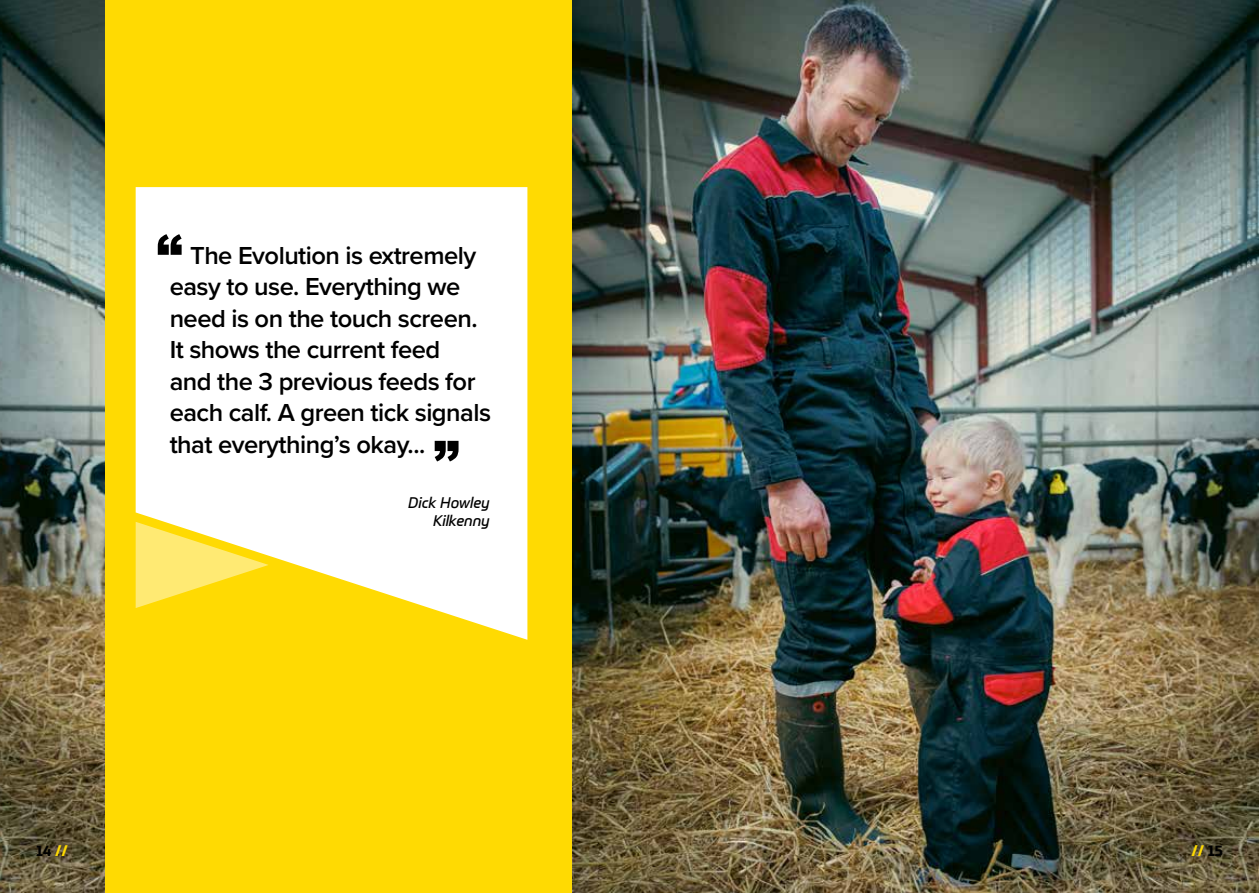
<style>
.page{position:relative;width:1259px;height:893px;background:#ffda02}
.page>*{position:absolute;margin:0;border:0;box-sizing:border-box;transform-origin:0 0}
.t1{font:600 25.5px/31.5px "Proxima Nova";letter-spacing:-.02em;color:#000}
.t2{font:italic 15px/18px "Prometo";color:#000;text-align:right}
.t3{font:700 15px "Prometo";color:#000}
.t4{font:700 15px "Prometo";color:#ffda02}
.s1{color:#ffda02}
.s2{color:#000}
</style>
<div class="page">
<img style="left:0;top:0;width:104px;height:893px">
<svg style="left:136px;top:187px;width:391px;height:453px;background:#fefbe7"></svg>
<svg style="left:136px;top:522px;width:133px;height:86px"></svg>
<svg style="left:158px;top:234px;width:24px;height:21px"></svg>
<svg style="left:435px;top:441px;width:23px;height:20px"></svg>
<img style="left:572px;top:0;width:687px;height:893px">
<p class="t1" style="left:170px;top:239px;width:323px;text-indent:20px">The Evolution is extremely easy to use. Everything we need is on the touch screen.<br>It shows the current feed<br>and the 3 previous feeds for each calf. A green tick signals that everything’s okay...</p>
<p class="t2" style="left:408px;top:494px;width:83px">Dick Howley<br>Kilkenny</p>
<p class="t3" style="left:36px;top:841px;width:34px">14 <span class="s1">//</span></p>
<p class="t4" style="left:1191px;top:841px;width:33px">// <span class="s2">15</span></p>
</div>
